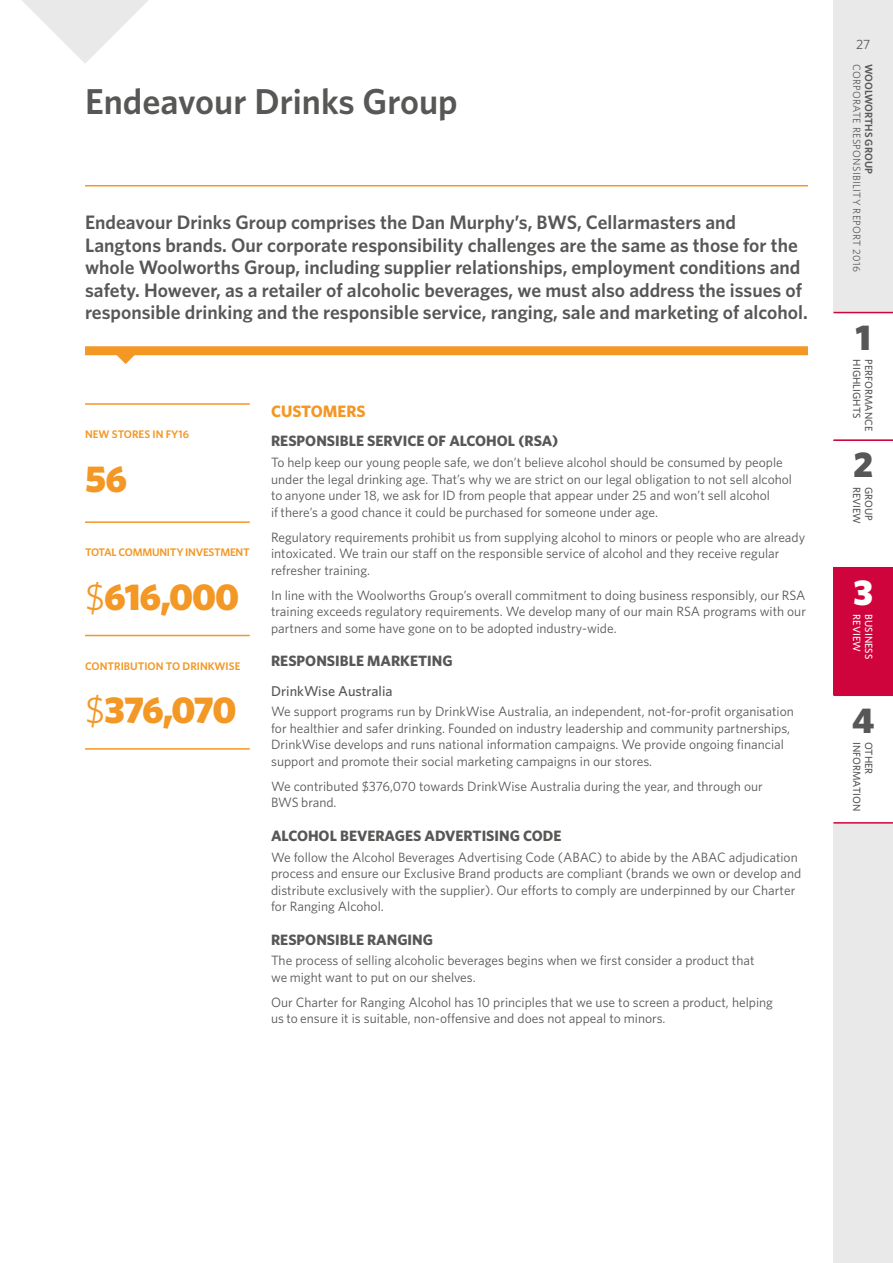
<style>
.page{position:relative;width:893px;height:1263px;background:#fff}
.page>*{position:absolute;margin:0;border:0;box-sizing:border-box;transform-origin:0 0}
.t1{font:900 37.5px "Whitney";letter-spacing:-.04em;color:#f39725}
.t2{font:600 36px "Whitney";color:#575756}
.t3{font:900 36px "Whitney";color:#575756}
.t4{font:900 36px "Whitney";color:#fff}
.t5{font:600 19.5px/22.5px "Whitney";color:#575756}
.t6{font:700 16.5px "Whitney";color:#f39725}
.t7{font:700 15px "Whitney";color:#575756}
.t8{font:500 14.25px "Whitney";color:#575756}
.t9{font:13.5px/16.5px "Whitney";color:#575756}
.t10{font:600 10.95px "Whitney";letter-spacing:-.005em;color:#f39725}
.t11{font:500 10.5px "Whitney";color:#575756}
.t12{font:10.5px "Whitney";letter-spacing:.03em;color:#575756}
.t13{font:600 10.5px "Whitney";color:#575756}
.t14{font:500 10.5px "Whitney";color:#fff}
.s1{font-weight:400}
</style>
<div class="page">
<svg style="left:22px;top:0;width:126px;height:63px"></svg>
<svg style="left:85px;top:346px;width:723px;height:18px"></svg>
<hr style="left:85px;top:185px;width:723px;height:1px;background:#f39725">
<hr style="left:85px;top:521px;width:165px;height:2px;background:#f39725">
<hr style="left:85px;top:635px;width:165px;height:1px;background:#f39725">
<hr style="left:85px;top:403px;width:165px;height:2px;background:#f39725">
<hr style="left:85px;top:748px;width:165px;height:2px;background:#f39725">
<div style="left:833px;top:0;width:60px;height:1263px;background:#e9e9e9"></div>
<div style="left:833px;top:440px;width:60px;height:128px;background:#fff"></div>
<div style="left:833px;top:695px;width:60px;height:128px;background:#fff"></div>
<hr style="left:833px;top:567px;width:60px;height:1px;background:#d0043c">
<hr style="left:833px;top:694px;width:60px;height:2px;background:#d0043c">
<hr style="left:833px;top:822px;width:60px;height:2px;background:#d0043c">
<div style="left:833px;top:568px;width:60px;height:127px;background:#d0043c"></div>
<div style="left:833px;top:313px;width:60px;height:127px;background:#fff"></div>
<hr style="left:833px;top:312px;width:60px;height:1px;background:#d0043c">
<hr style="left:833px;top:439px;width:60px;height:2px;background:#d0043c">
<h2 class="t2" style="left:85px;top:77px;width:374px">Endeavour Drinks Group</h2>
<p class="t5" style="left:85px;top:211px;width:724px">Endeavour Drinks Group comprises the Dan Murphy’s, BWS, Cellarmasters and Langtons brands. Our corporate responsibility challenges are the same as those for the whole Woolworths Group, including supplier relationships, employment conditions and safety. However, as a retailer of alcoholic beverages, we must also address the issues of responsible drinking and the responsible service, ranging, sale and marketing of alcohol.</p>
<p class="t10" style="left:85px;top:427px;width:105px">NEW STORES IN FY16</p>
<h1 class="t1" style="left:85px;top:453px;width:44px">56</h1>
<p class="t10" style="left:85px;top:545px;width:166px">TOTAL COMMUNITY INVESTMENT</p>
<h1 class="t1" style="left:85px;top:572px;width:156px"><span class="s1">$</span>616,000</h1>
<p class="t10" style="left:85px;top:659px;width:157px">CONTRIBUTION TO DRINKWISE</p>
<h1 class="t1" style="left:85px;top:685px;width:153px"><span class="s1">$</span>376,070</h1>
<p class="t6" style="left:271px;top:400px;width:96px">CUSTOMERS</p>
<p class="t7" style="left:271px;top:431px;width:289px">RESPONSIBLE SERVICE OF ALCOHOL (RSA)</p>
<p class="t9" style="left:271px;top:454px;width:522px">To help keep our young people safe, we don’t believe alcohol should be consumed by people under the legal drinking age. That’s why we are strict on our legal obligation to not sell alcohol to anyone under 18, we ask for ID from people that appear under 25 and won’t sell alcohol<br>if there’s a good chance it could be purchased for someone under age.</p>
<p class="t9" style="left:271px;top:528px;width:536px">Regulatory requirements prohibit us from supplying alcohol to minors or people who are already intoxicated. We train our staff on the responsible service of alcohol and they receive regular refresher training.</p>
<p class="t9" style="left:271px;top:586px;width:536px;text-align:justify">In line with the Woolworths Group’s overall commitment to doing business responsibly, our RSA training exceeds regulatory requirements. We develop many of our main RSA programs with our partners and some have gone on to be adopted industry-wide.</p>
<p class="t7" style="left:271px;top:651px;width:183px">RESPONSIBLE MARKETING</p>
<p class="t8" style="left:271px;top:681px;width:123px">DrinkWise Australia</p>
<p class="t9" style="left:271px;top:703px;width:524px">We support programs run by DrinkWise Australia, an independent, not-for-profit organisation for healthier and safer drinking. Founded on industry leadership and community partnerships, DrinkWise develops and runs national information campaigns. We provide ongoing financial support and promote their social marketing campaigns in our stores.</p>
<p class="t9" style="left:271px;top:777px;width:493px">We contributed $376,070 towards DrinkWise Australia during the year, and through our<br>BWS brand.</p>
<p class="t7" style="left:271px;top:825px;width:292px">ALCOHOL BEVERAGES ADVERTISING CODE</p>
<p class="t9" style="left:271px;top:848px;width:532px">We follow the Alcohol Beverages Advertising Code (ABAC) to abide by the ABAC adjudication process and ensure our Exclusive Brand products are compliant (brands we own or develop and distribute exclusively with the supplier). Our efforts to comply are underpinned by our Charter for Ranging Alcohol.</p>
<p class="t7" style="left:271px;top:929px;width:163px">RESPONSIBLE RANGING</p>
<p class="t9" style="left:271px;top:952px;width:485px">The process of selling alcoholic beverages begins when we first consider a product that we might want to put on our shelves.</p>
<p class="t9" style="left:271px;top:993px;width:503px">Our Charter for Ranging Alcohol has 10 principles that we use to screen a product, helping us to ensure it is suitable, non-offensive and does not appeal to minors.</p>
<p class="t9" style="left:856px;top:36px;width:16px">27</p>
<p class="t12" style="left:864px;top:64px;width:210px;rotate:90deg">CORPORATE RESPONSIBILITY REPORT 2016</p>
<p class="t13" style="left:876px;top:64px;width:111px;rotate:90deg">WOOLWORTHS GROUP</p>
<h2 class="t3" style="left:855px;top:313px;width:17px">1</h2>
<p class="t11" style="left:864px;top:359px;width:60px;rotate:90deg">HIGHLIGHTS</p>
<p class="t11" style="left:876px;top:359px;width:73px;rotate:90deg">PERFORMANCE</p>
<h2 class="t3" style="left:853px;top:441px;width:22px">2</h2>
<p class="t11" style="left:864px;top:487px;width:39px;rotate:90deg">REVIEW</p>
<p class="t11" style="left:876px;top:487px;width:35px;rotate:90deg">GROUP</p>
<h2 class="t4" style="left:853px;top:568px;width:22px">3</h2>
<p class="t14" style="left:876px;top:614px;width:46px;rotate:90deg">BUSINESS</p>
<p class="t14" style="left:864px;top:614px;width:39px;rotate:90deg">REVIEW</p>
<h2 class="t3" style="left:852px;top:696px;width:24px">4</h2>
<p class="t11" style="left:864px;top:742px;width:71px;rotate:90deg">INFORMATION</p>
<p class="t11" style="left:876px;top:742px;width:34px;rotate:90deg">OTHER</p>
</div>
